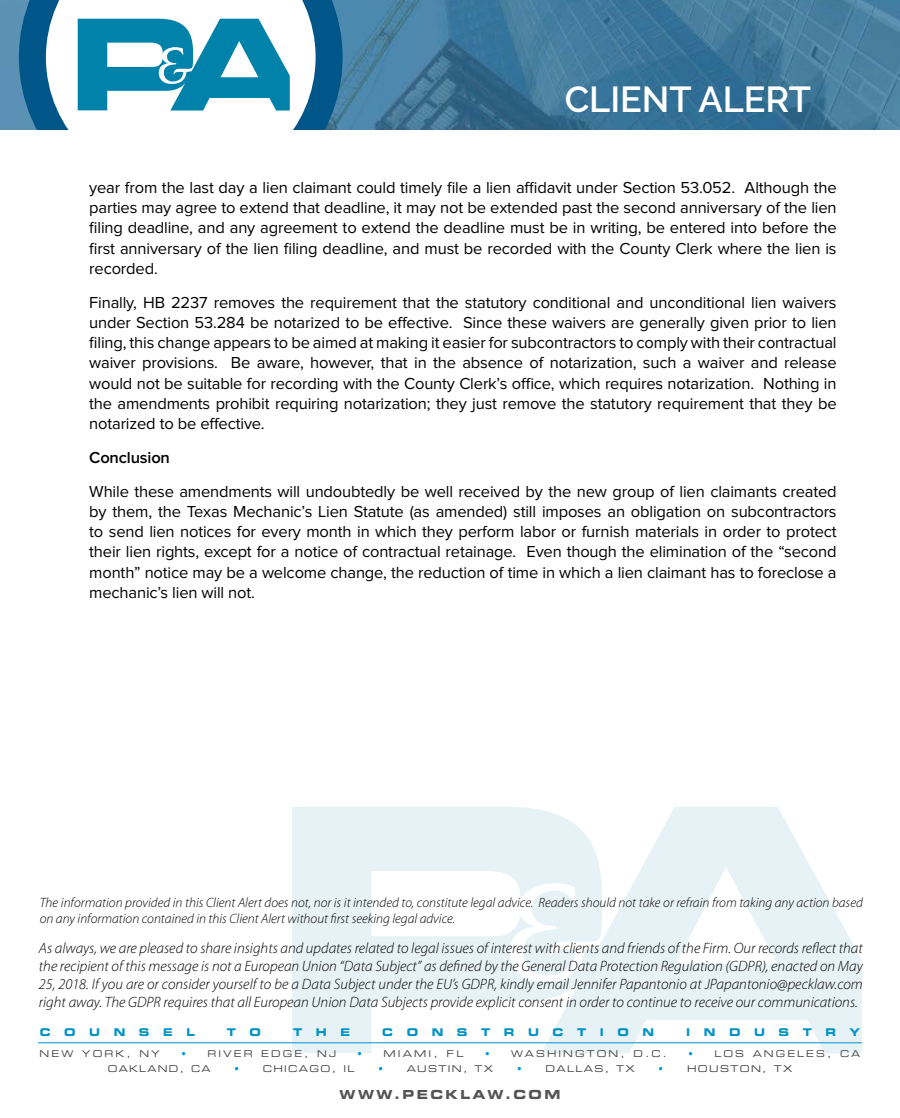
<style>
.page{position:relative;width:900px;height:1118px;background:#fff}
.page>*{position:absolute;margin:0;border:0;box-sizing:border-box;transform-origin:0 0}
.t1{font:600 36px "Raleway";color:#fff}
.t2{font:16.5px/20.2px "Proxima Nova";letter-spacing:-.01em;color:#000;text-align:justify}
.t3{font:600 16.5px "Proxima Nova";letter-spacing:-.01em;color:#000}
.t4{font:italic 300 15px/18px "Myriad Pro";color:#000;text-align:justify}
.t5{font:italic 300 13.5px/16.2px "Myriad Pro";color:#000}
.t6{font:12.45px "Eurostile Bold Extended Two";letter-spacing:.2em;color:#545456;scale:.96 1}
.t7{font:10.65px "Eurostile Bold Extended Two";color:#0092c8;scale:.96 1}
.t8{font:9.3px "Eurostile LT Std Ex 2";letter-spacing:.235em;color:#414042;scale:.96 1}
.t9{font:9.3px "Eurostile LT Std Ex 2";letter-spacing:.145em;color:#414042}
.t10{font:9.3px "Eurostile LT Std Ex 2";letter-spacing:.145em;color:#414042;scale:.96 1}
.t11{font:9.3px "Eurostile LT Std Ex 2";letter-spacing:.235em;color:#414042}
.t12{font:9.3px "Eurostile LT Std Ex 2";color:#0099cd;scale:.96 1}
.s1{color:#0099cd}
</style>
<div class="page">
<svg style="left:292px;top:807px;width:249px;height:246px;fill:#e6f2f6"></svg>
<svg style="left:541px;top:807px;width:321px;height:246px;fill:#e6f2f6"></svg>
<svg style="left:510px;top:883px;width:94px;height:99px"></svg>
<img style="left:0;top:0;width:900px;height:130px">
<svg style="left:19px;top:0;width:324px;height:130px"></svg>
<svg style="left:78px;top:19px;width:212px;height:91px"></svg>
<hr style="left:38px;top:1042px;width:824px;height:1px;background:#0092c8">
<h1 class="t1" style="left:565px;top:79px;width:248px">CLIENT ALERT</h1>
<p class="t2" style="left:89px;top:177px;width:749px">year from the last day a lien claimant could timely file a lien affidavit under Section 53.052. Although the parties may agree to extend that deadline, it may not be extended past the second anniversary of the lien filing deadline, and any agreement to extend the deadline must be in writing, be entered into before the first anniversary of the lien filing deadline, and must be recorded with the County Clerk where the lien is recorded.</p>
<p class="t2" style="left:89px;top:292px;width:749px">Finally, HB 2237 removes the requirement that the statutory conditional and unconditional lien waivers under Section 53.284 be notarized to be effective. Since these waivers are generally given prior to lien filing, this change appears to be aimed at making it easier for subcontractors to comply with their contractual waiver provisions. Be aware, however, that in the absence of notarization, such a waiver and release would not be suitable for recording with the County Clerk’s office, which requires notarization. Nothing in the amendments prohibit requiring notarization; they just remove the statutory requirement that they be notarized to be effective.</p>
<p class="t3" style="left:89px;top:448px;width:82px">Conclusion</p>
<p class="t2" style="left:89px;top:481px;width:749px">While these amendments will undoubtedly be well received by the new group of lien claimants created by them, the Texas Mechanic’s Lien Statute (as amended) still imposes an obligation on subcontractors to send lien notices for every month in which they perform labor or furnish materials in order to protect their lien rights, except for a notice of contractual retainage. Even though the elimination of the “second month” notice may be a welcome change, the reduction of time in which a lien claimant has to foreclose a mechanic’s lien will not.</p>
<p class="t5" style="left:40px;top:895px;width:825px">The information provided in this Client Alert does not, nor is it intended to, constitute legal advice. Readers should not take or refrain from taking any action based on any information contained in this Client Alert without first seeking legal advice.</p>
<p class="t4" style="left:39px;top:939px;width:825px">As always, we are pleased to share insights and updates related to legal issues of interest with clients and friends of the Firm. Our records reflect that the recipient of this message is not a European Union “Data Subject” as defined by the General Data Protection Regulation (GDPR), enacted on May 25, 2018. If you are or consider yourself to be a Data Subject under the EU’s GDPR, kindly email Jennifer Papantonio at JPapantonio@pecklaw.com right away. The GDPR requires that all European Union Data Subjects provide explicit consent in order to continue to receive our communications.</p>
<p class="t7" style="left:40px;top:1024px;width:13px">C</p>
<p class="t7" style="left:64px;top:1024px;width:13px">O</p>
<p class="t7" style="left:89px;top:1024px;width:13px">U</p>
<p class="t7" style="left:114px;top:1024px;width:14px">N</p>
<p class="t7" style="left:139px;top:1024px;width:13px">S</p>
<p class="t7" style="left:163px;top:1024px;width:12px">E</p>
<p class="t7" style="left:186px;top:1024px;width:10px">L</p>
<p class="t7" style="left:227px;top:1024px;width:11px">T</p>
<p class="t7" style="left:250px;top:1024px;width:13px">O</p>
<p class="t7" style="left:293px;top:1024px;width:11px">T</p>
<p class="t7" style="left:316px;top:1024px;width:13px">H</p>
<p class="t7" style="left:340px;top:1024px;width:12px">E</p>
<p class="t7" style="left:382px;top:1024px;width:13px">C</p>
<p class="t7" style="left:407px;top:1024px;width:13px">O</p>
<p class="t7" style="left:432px;top:1024px;width:14px">N</p>
<p class="t7" style="left:457px;top:1024px;width:13px">S</p>
<p class="t7" style="left:481px;top:1024px;width:11px">T</p>
<p class="t7" style="left:504px;top:1024px;width:13px">R</p>
<p class="t7" style="left:528px;top:1024px;width:13px">U</p>
<p class="t7" style="left:553px;top:1024px;width:13px">C</p>
<p class="t7" style="left:577px;top:1024px;width:11px">T</p>
<p class="t7" style="left:600px;top:1024px;width:6px">I</p>
<p class="t7" style="left:617px;top:1024px;width:13px">O</p>
<p class="t7" style="left:642px;top:1024px;width:14px">N</p>
<p class="t7" style="left:686px;top:1024px;width:6px">I</p>
<p class="t7" style="left:704px;top:1024px;width:14px">N</p>
<p class="t7" style="left:729px;top:1024px;width:13px">D</p>
<p class="t7" style="left:754px;top:1024px;width:13px">U</p>
<p class="t7" style="left:779px;top:1024px;width:13px">S</p>
<p class="t7" style="left:803px;top:1024px;width:11px">T</p>
<p class="t7" style="left:825px;top:1024px;width:13px">R</p>
<p class="t7" style="left:849px;top:1024px;width:13px">Y</p>
<p class="t8" style="left:40px;top:1047px;width:127px">NEW YORK, NY</p>
<p class="t8" style="left:181px;top:1047px;width:163px"><span class="s1">•</span> RIVER EDGE, NJ</p>
<p class="t11" style="left:358px;top:1047px;width:107px"><span class="s1">•</span> MIAMI, FL</p>
<p class="t8" style="left:485px;top:1047px;width:191px"><span class="s1">•</span> WASHINGTON, D.C.</p>
<p class="t8" style="left:688px;top:1047px;width:181px"><span class="s1">•</span> LOS ANGELES, CA</p>
<p class="t10" style="left:108px;top:1062px;width:109px">OAKLAND, CA</p>
<p class="t12" style="left:234px;top:1062px;width:6px">•</p>
<p class="t9" style="left:263px;top:1062px;width:93px">CHICAGO, IL</p>
<p class="t12" style="left:378px;top:1062px;width:6px">•</p>
<p class="t9" style="left:407px;top:1062px;width:88px">AUSTIN, TX</p>
<p class="t12" style="left:517px;top:1062px;width:6px">•</p>
<p class="t9" style="left:545px;top:1062px;width:91px">DALLAS, TX</p>
<p class="t12" style="left:659px;top:1062px;width:6px">•</p>
<p class="t9" style="left:687px;top:1062px;width:107px">HOUSTON, TX</p>
<p class="t6" style="left:340px;top:1085px;width:231px">WWW.PECKLAW.COM</p>
</div>
